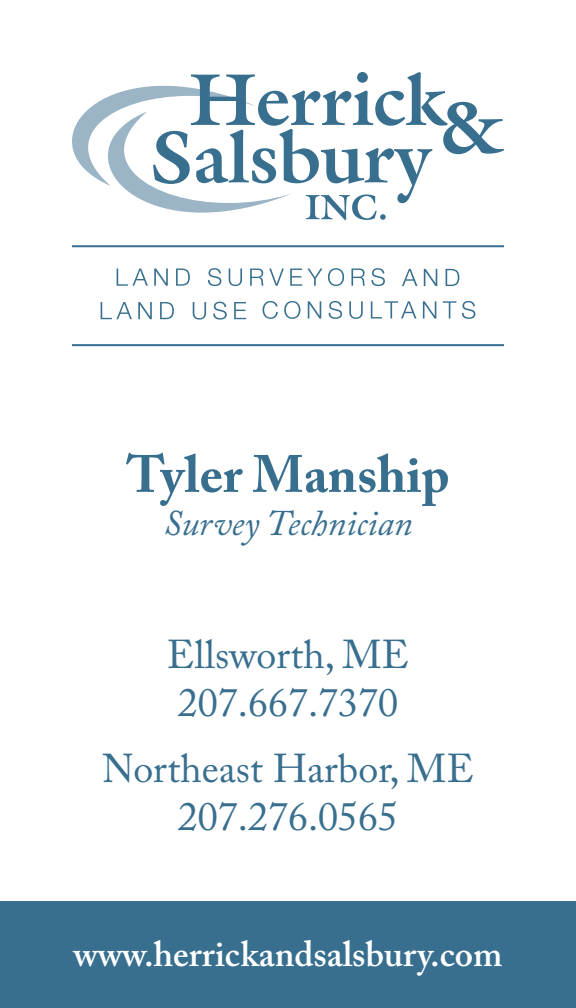
<style>
.page{position:relative;width:576px;height:1008px;background:#fff}
.page>*{position:absolute;margin:0;border:0;box-sizing:border-box;transform-origin:0 0}
.Name{font:700 52px "Adobe Caslon Pro";color:#386f8f}
.Locations{font:40px "Adobe Caslon Pro";color:#386f8f}
.Contact_Info{font:600 36px "Adobe Caslon Pro";color:#fff}
.t1{font:italic 36px "Adobe Caslon Pro";color:#386f8f}
</style>
<div class="page">
<svg style="left:72px;top:86px;width:81px;height:119px"></svg>
<svg style="left:153px;top:72px;width:293px;height:148px"></svg>
<svg style="left:443px;top:102px;width:61px;height:52px"></svg>
<svg style="left:117px;top:269px;width:31px;height:17px"></svg>
<svg style="left:154px;top:269px;width:14px;height:17px"></svg>
<svg style="left:176px;top:269px;width:14px;height:17px"></svg>
<svg style="left:208px;top:268px;width:13px;height:18px"></svg>
<svg style="left:229px;top:269px;width:13px;height:17px"></svg>
<svg style="left:250px;top:269px;width:34px;height:17px"></svg>
<svg style="left:290px;top:268px;width:54px;height:18px"></svg>
<svg style="left:351px;top:269px;width:14px;height:17px"></svg>
<svg style="left:371px;top:268px;width:14px;height:18px"></svg>
<svg style="left:402px;top:269px;width:15px;height:17px"></svg>
<svg style="left:424px;top:269px;width:13px;height:17px"></svg>
<svg style="left:446px;top:269px;width:13px;height:17px"></svg>
<svg style="left:101px;top:302px;width:31px;height:17px"></svg>
<svg style="left:138px;top:302px;width:14px;height:17px"></svg>
<svg style="left:160px;top:302px;width:14px;height:17px"></svg>
<svg style="left:193px;top:302px;width:13px;height:18px"></svg>
<svg style="left:213px;top:302px;width:14px;height:18px"></svg>
<svg style="left:234px;top:302px;width:12px;height:17px"></svg>
<svg style="left:263px;top:301px;width:15px;height:18px"></svg>
<svg style="left:284px;top:301px;width:16px;height:18px"></svg>
<svg style="left:308px;top:301px;width:13px;height:18px"></svg>
<svg style="left:329px;top:301px;width:13px;height:18px"></svg>
<svg style="left:349px;top:301px;width:14px;height:18px"></svg>
<svg style="left:371px;top:301px;width:46px;height:18px"></svg>
<svg style="left:423px;top:301px;width:13px;height:18px"></svg>
<svg style="left:443px;top:301px;width:13px;height:18px"></svg>
<svg style="left:462px;top:301px;width:13px;height:18px"></svg>
<div style="left:0;top:901px;width:576px;height:107px;background:#386f8f"></div>
<hr style="left:72px;top:245px;width:432px;height:2px;background:#386f8f">
<hr style="left:72px;top:344px;width:432px;height:2px;background:#386f8f">
<p class="Name" style="left:127px;top:443px;width:324px">Tyler Manship</p>
<p class="t1" style="left:163px;top:502px;width:251px">Survey Technician</p>
<p class="Locations" style="left:167px;top:631px;width:244px">Ellsworth, ME</p>
<p class="Locations" style="left:178px;top:679px;width:222px">207.667.7370</p>
<p class="Locations" style="left:102px;top:745px;width:373px">Northeast Harbor, ME</p>
<p class="Locations" style="left:178px;top:793px;width:222px">207.276.0565</p>
<p class="Contact_Info" style="left:73px;top:932px;width:431px">www.herrickandsalsbury.com</p>
</div>
